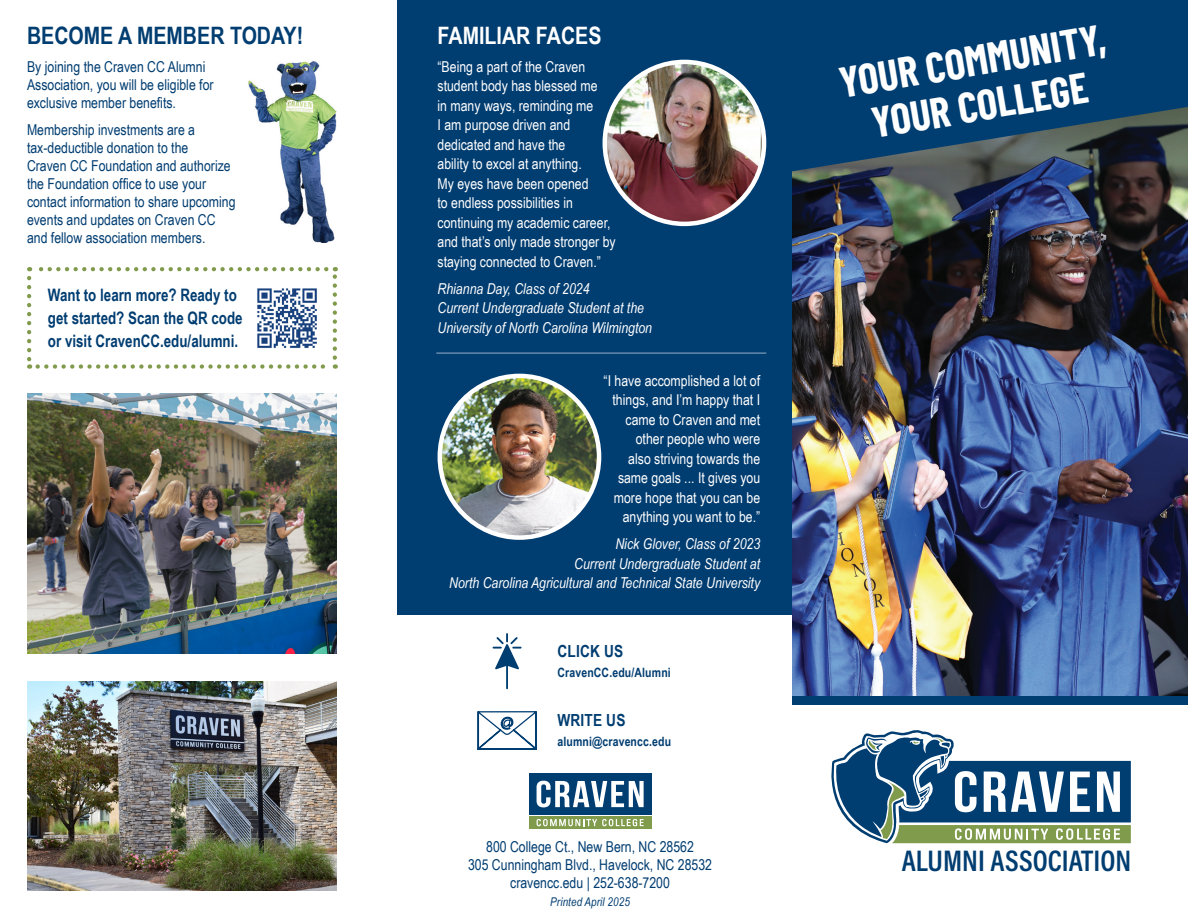
<style>
.page{position:relative;width:1188px;height:918px;background:#fff}
.page>*{position:absolute;margin:0;border:0;box-sizing:border-box;transform-origin:0 0}
.t1{font:700 42px "Barlow Condensed";color:#fff}
.t2{font:600 30px "Acumin Pro Cond";color:#003d71}
.t3{font:700 24px "Arial Narrow";color:#003d71}
.t4{font:700 24px "Arial Narrow";color:#fff}
.t5{font:700 17.1px/23px "Arial Narrow";color:#003d71;scale:.95 1}
.t6{font:700 16.65px "Arial Narrow";letter-spacing:.01em;color:#003d71}
.t7{font:15px/19.5px "Arial Narrow";color:#fff}
.t8{font:15px/18px "Arial Narrow";color:#003d71}
.t9{font:italic 15px/19.5px "Arial Narrow";color:#fff}
.t10{font:700 12.9px "Arial Narrow";letter-spacing:.01em;color:#003d71}
.t11{font:italic 12px "Arial Narrow";letter-spacing:.01em;color:#003d71}
</style>
<div class="page">
<div style="left:397px;top:154px;width:395px;height:461px;background:#003d71"></div>
<img style="left:792px;top:173px;width:396px;height:523px">
<svg style="left:493px;top:633px;width:29px;height:56px"></svg>
<svg style="left:477px;top:711px;width:60px;height:39px"></svg>
<div style="left:792px;top:696px;width:396px;height:9px;background:#003d71"></div>
<svg style="left:397px;top:0;width:791px;height:173px;background:#083f6d"></svg>
<img style="left:605px;top:62px;width:159px;height:162px">
<div style="left:603px;top:60px;width:163px;height:166px;border:4px solid #fff;border-radius:50%"></div>
<img style="left:440px;top:376px;width:159px;height:162px">
<div style="left:438px;top:374px;width:163px;height:166px;border:4px solid #fff;border-radius:50%"></div>
<img style="left:248px;top:61px;width:89px;height:182px">
<hr style="left:436px;top:353px;width:330px;height:1px;background:#fff">
<div style="left:529px;top:773px;width:122px;height:42px;background:#003d71"></div>
<svg style="left:537px;top:781px;width:107px;height:26px"></svg>
<div style="left:529px;top:816px;width:122px;height:13px;background:#809b4c"></div>
<svg style="left:537px;top:819px;width:107px;height:7px"></svg>
<svg style="left:831px;top:730px;width:300px;height:113px"></svg>
<svg style="left:27px;top:278px;width:4px;height:91px"></svg>
<svg style="left:38px;top:364px;width:298px;height:5px"></svg>
<svg style="left:333px;top:267px;width:4px;height:91px"></svg>
<svg style="left:29px;top:267px;width:297px;height:4px"></svg>
<img style="left:257px;top:288px;width:60px;height:61px">
<img style="left:27px;top:681px;width:310px;height:210px">
<img style="left:27px;top:393px;width:310px;height:261px">
<p class="t3" style="left:27px;top:18px;width:278px">BECOME A MEMBER TODAY!</p>
<p class="t8" style="left:27px;top:57px;width:188px">By joining the Craven CC Alumni<br>Association, you will be eligible for exclusive member benefits.</p>
<p class="t8" style="left:27px;top:120px;width:210px">Membership investments are a tax-deductible donation to the<br>Craven CC Foundation and authorize the Foundation office to use your contact information to share upcoming events and updates on Craven CC and fellow association members.</p>
<p class="t5" style="left:48px;top:283px;width:206px">Want to learn more? Ready to get started? Scan the QR code or visit CravenCC.edu/alumni.</p>
<p class="t4" style="left:438px;top:18px;width:166px">FAMILIAR FACES</p>
<p class="t7" style="left:438px;top:56px;width:180px">“Being a part of the Craven student body has blessed me<br>in many ways, reminding me<br>I am purpose driven and dedicated and have the<br>ability to excel at anything.<br>My eyes have been opened<br>to endless possibilities in continuing my academic career, and that’s only made stronger by staying connected to Craven.”</p>
<p class="t9" style="left:438px;top:278px;width:154px">Rhianna Day, Class of 2024</p>
<p class="t9" style="left:438px;top:298px;width:216px">Current Undergraduate Student at the<br>University of North Carolina Wilmington</p>
<p class="t7" style="left:604px;top:370px;width:158px;text-align:right">“I have accomplished a lot of things, and I’m happy that I came to Craven and met other people who were<br>also striving towards the same goals ... It gives you more hope that you can be anything you want to be.”</p>
<p class="t9" style="left:615px;top:534px;width:146px">Nick Glover, Class of 2023</p>
<p class="t9" style="left:449px;top:553px;width:313px;text-align:right">Current Undergraduate Student at<br>North Carolina Agricultural and Technical State University</p>
<p class="t6" style="left:557px;top:638px;width:67px">CLICK US</p>
<p class="t10" style="left:557px;top:662px;width:115px">CravenCC.edu/Alumni</p>
<p class="t6" style="left:557px;top:707px;width:70px">WRITE US</p>
<p class="t10" style="left:557px;top:731px;width:115px">alumni@cravencc.edu</p>
<p class="t8" style="left:486px;top:837px;width:209px">800 College Ct., New Bern, NC 28562</p>
<p class="t8" style="left:468px;top:855px;width:246px;text-align:center">305 Cunningham Blvd., Havelock, NC 28532 cravencc.edu | 252-638-7200</p>
<p class="t11" style="left:550px;top:894px;width:81px">Printed April 2025</p>
<p class="t1" style="left:835px;top:53px;width:270px;rotate:-9deg">YOUR COMMUNITY,</p>
<p class="t1" style="left:868px;top:93px;width:220px;rotate:-9deg">YOUR COLLEGE</p>
<p class="t2" style="left:902px;top:841px;width:231px">ALUMNI ASSOCIATION</p>
</div>
